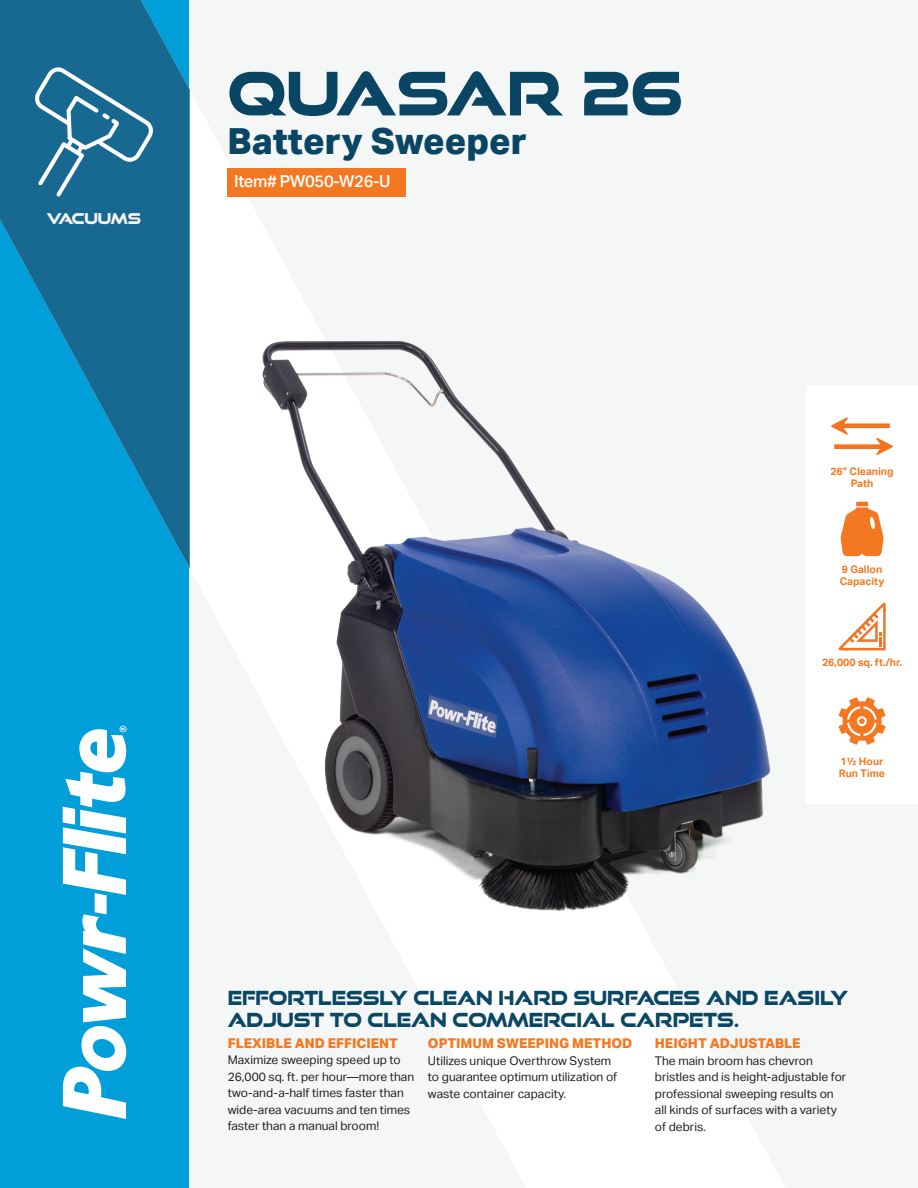
<style>
.page{position:relative;width:918px;height:1188px;background:#fff}
.page>*{position:absolute;margin:0;border:0;box-sizing:border-box;transform-origin:0 0}
.t1{font:60px "Good Times Hv";color:#0a4664}
.t2{font:800 36px "Aktiv Grotesk";color:#0a4664}
.t3{font:19.5px/22.5px "Good Times Hv";color:#0a4765}
.t4{font:500 16.5px "Aktiv Grotesk";letter-spacing:-.02em;color:#fff}
.t5{font:15px "Good Times Hv";letter-spacing:-.02em;color:#f5f5f6}
.t6{font:800 13.5px "Aktiv Grotesk";color:#f47921}
.t7{font:12px/16.5px "Aktiv Grotesk";color:#231f20}
.t8{font:700 10.5px/12px "Aktiv Grotesk";color:#f47921}
</style>
<div class="page">
<div style="left:190px;top:0;width:728px;height:1188px;background:#f5f7f7"></div>
<svg style="left:0;top:168px;width:228px;height:1020px;fill:#009fda"></svg>
<svg style="left:63px;top:726px;width:64px;height:393px"></svg>
<svg style="left:0;top:0;width:190px;height:569px;background:#0f7ead"></svg>
<div style="left:228px;top:168px;width:178px;height:29px;background:#f47822"></div>
<div style="left:806px;top:385px;width:112px;height:418px;background:#fff"></div>
<svg style="left:841px;top:502px;width:43px;height:54px"></svg>
<svg style="left:838px;top:697px;width:48px;height:48px"></svg>
<svg style="left:33px;top:67px;width:120px;height:130px;background:#377da0"></svg>
<svg style="left:831px;top:417px;width:62px;height:38px"></svg>
<img style="left:220px;top:235px;width:551px;height:731px">
<svg style="left:838px;top:603px;width:48px;height:47px"></svg>
<p class="t5" style="left:47px;top:209px;width:96px">VACUUMS</p>
<h1 class="t1" style="left:228px;top:57px;width:457px">QUASAR 26</h1>
<h2 class="t2" style="left:228px;top:121px;width:301px">Battery Sweeper</h2>
<h3 class="t4" style="left:234px;top:172px;width:158px">Item# PW050-W26-U</h3>
<p class="t8" style="left:830px;top:465px;width:65px;text-align:center">26” Cleaning<br>Path</p>
<p class="t8" style="left:840px;top:563px;width:46px">9 Gallon<br>Capacity</p>
<p class="t8" style="left:822px;top:657px;width:82px">26,000 sq. ft./hr.</p>
<p class="t8" style="left:839px;top:755px;width:48px">1½ Hour<br>Run Time</p>
<h3 class="t3" style="left:228px;top:986px;width:622px">EFFORTLESSLY CLEAN HARD SURFACES AND EASILY<br>ADJUST TO CLEAN COMMERCIAL CARPETS.</h3>
<p class="t6" style="left:655px;top:1036px;width:147px">HEIGHT ADJUSTABLE</p>
<p class="t7" style="left:655px;top:1053px;width:193px">The main broom has chevron bristles and is height-adjustable for professional sweeping results on all kinds of surfaces with a variety of debris.</p>
<p class="t6" style="left:228px;top:1035px;width:172px">FLEXIBLE AND EFFICIENT</p>
<p class="t7" style="left:228px;top:1052px;width:188px">Maximize sweeping speed up to<br>26,000 sq. ft. per hour—more than two-and-a-half times faster than wide-area vacuums and ten times faster than a manual broom!</p>
<p class="t6" style="left:428px;top:1036px;width:206px">OPTIMUM SWEEPING METHOD</p>
<p class="t7" style="left:428px;top:1052px;width:191px">Utilizes unique Overthrow System to guarantee optimum utilization of waste container capacity.</p>
</div>
